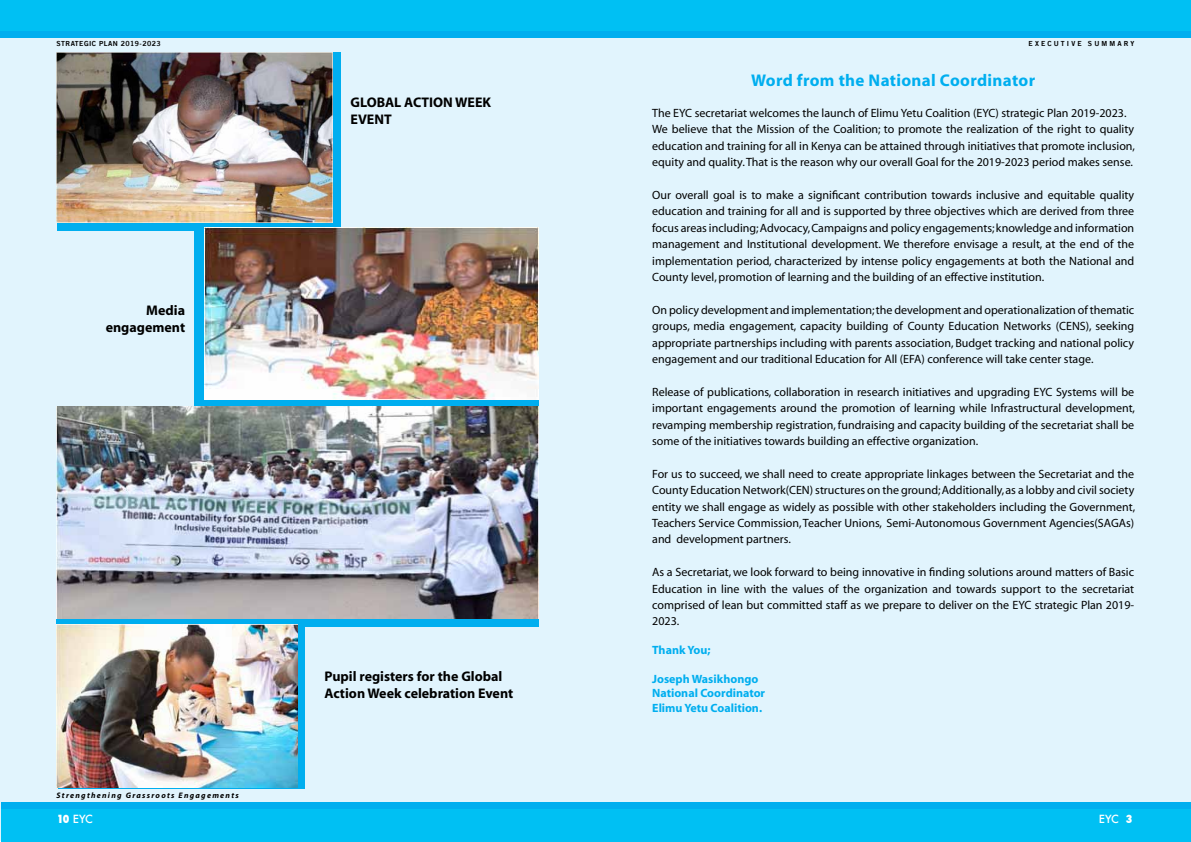
<style>
.page{position:relative;width:1191px;height:842px;background:#fff}
.page>*{position:absolute;margin:0;border:0;box-sizing:border-box;transform-origin:0 0}
.t1{font:700 17px "Myriad";letter-spacing:.02em;color:#00aeef}
.t2{font:700 14px/16.8px "Myriad";color:#000}
.t3{font:12px/16.4px "Myriad";color:#000;text-align:justify}
.t4{font:700 12px/14.4px "Myriad";color:#00aeef}
.t5{font:500 11px "Futura";letter-spacing:-.02em;color:#fff}
.t6{font:italic 700 8px "Myriad";letter-spacing:.16em;color:#000}
.t7{font:7px "Trade Gothic Bold Two";letter-spacing:.06em;color:#000}
.t8{font:7px "Trade Gothic Bold Two";letter-spacing:.3em;color:#000}
.s1{font-weight:800;font-stretch:condensed}
</style>
<div class="page">
<div style="left:0;top:0;width:1190px;height:841px;background:#e1f4fd"></div>
<div style="left:0;top:25px;width:1191px;height:13px;background:#00aeef"></div>
<div style="left:0;top:0;width:1191px;height:31px;background:#00c0f3"></div>
<div style="left:1px;top:802px;width:1190px;height:14px;background:#00aeef"></div>
<div style="left:1px;top:809px;width:1190px;height:33px;background:#00c0f3"></div>
<svg style="left:195px;top:231px;width:344px;height:176px;background:#20b3e9"></svg>
<div style="left:57px;top:53px;width:283px;height:178px;background:#00aeef"></div>
<div style="left:58px;top:607px;width:247px;height:181px;background:#00aeef"></div>
<img style="left:57px;top:53px;width:276px;height:170px">
<img style="left:204px;top:227px;width:335px;height:172px">
<img style="left:57px;top:407px;width:482px;height:211px">
<img style="left:57px;top:624px;width:241px;height:164px">
<p class="t7" style="left:57px;top:39px;width:106px">STRATEGIC PLAN 2019-2023</p>
<p class="t8" style="left:1028px;top:39px;width:107px">EXECUTIVE SUMMARY</p>
<p class="t2" style="left:106px;top:303px;width:81px;text-align:right">Media engagement</p>
<p class="t2" style="left:350px;top:95px;width:142px">GLOBAL ACTION WEEK<br>EVENT</p>
<p class="t6" style="left:57px;top:791px;width:184px">Strengthening Grassroots Engagements</p>
<p class="t2" style="left:324px;top:668px;width:190px">Pupil registers for the Global<br>Action Week celebration Event</p>
<h1 class="t1" style="left:751px;top:72px;width:285px">Word from the National Coordinator</h1>
<p class="t3" style="left:652px;top:105px;width:484px;text-align:left">The EYC secretariat welcomes the launch of Elimu Yetu Coalition (EYC) strategic Plan 2019-2023.<br>We believe that the Mission of the Coalition; to promote the realization of the right to quality education and training for all in Kenya can be attained through initiatives that promote inclusion, equity and quality. That is the reason why our overall Goal for the 2019-2023 period makes sense.</p>
<p class="t3" style="left:652px;top:187px;width:483px">Our overall goal is to make a significant contribution towards inclusive and equitable quality education and training for all and is supported by three objectives which are derived from three focus areas including; Advocacy, Campaigns and policy engagements; knowledge and information management and Institutional development. We therefore envisage a result, at the end of the implementation period, characterized by intense policy engagements at both the National and County level, promotion of learning and the building of an effective institution.</p>
<p class="t3" style="left:652px;top:302px;width:483px">On policy development and implementation; the development and operationalization of thematic groups, media engagement, capacity building of County Education Networks (CENS), seeking appropriate partnerships including with parents association, Budget tracking and national policy engagement and our traditional Education for All (EFA) conference will take center stage.</p>
<p class="t3" style="left:652px;top:384px;width:484px">Release of publications, collaboration in research initiatives and upgrading EYC Systems will be important engagements around the promotion of learning while Infrastructural development, revamping membership registration, fundraising and capacity building of the secretariat shall be some of the initiatives towards building an effective organization.</p>
<p class="t3" style="left:652px;top:466px;width:484px">For us to succeed, we shall need to create appropriate linkages between the Secretariat and the County Education Network(CEN) structures on the ground; Additionally, as a lobby and civil society entity we shall engage as widely as possible with other stakeholders including the Government, Teachers Service Commission, Teacher Unions, Semi-Autonomous Government Agencies(SAGAs) and development partners.</p>
<p class="t3" style="left:652px;top:564px;width:483px">As a Secretariat, we look forward to being innovative in finding solutions around matters of Basic Education in line with the values of the organization and towards support to the secretariat comprised of lean but committed staff as we prepare to deliver on the EYC strategic Plan 2019- 2023.</p>
<p class="t4" style="left:652px;top:643px;width:60px">Thank You;</p>
<p class="t4" style="left:652px;top:672px;width:114px">Joseph Wasikhongo<br>National Coordinator<br>Elimu Yetu Coalition.</p>
<p class="t5" style="left:57px;top:811px;width:38px"><span class="s1">10</span> EYC</p>
<p class="t5" style="left:1098px;top:811px;width:35px">EYC <span class="s1">3</span></p>
</div>
